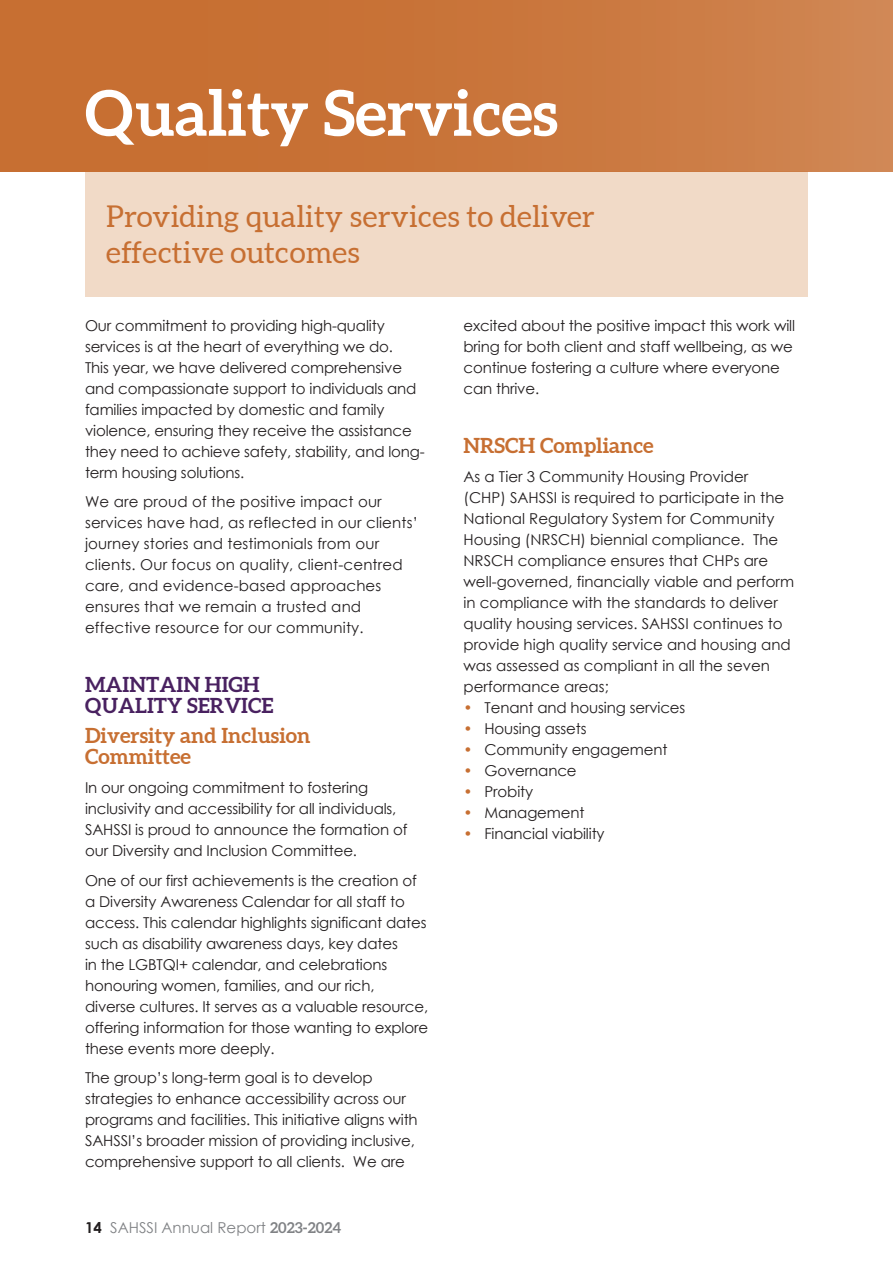
<style>
.page{position:relative;width:893px;height:1263px;background:#fff}
.page>*{position:absolute;margin:0;border:0;box-sizing:border-box;transform-origin:0 0}
.t1{font:700 63px "Aleo";color:#fff}
.t2{font:30px/36px "Aleo";letter-spacing:.005em;color:#c76f32}
.t3{font:700 21px/21px "Aleo";color:#c76f32}
.t4{font:700 21px/21px "Aleo";color:#492160}
.t5{font:15px/21px "Century Gothic";letter-spacing:-.01em;color:#231f20}
.t6{font:15px/21px "Century Gothic";letter-spacing:.01em;color:#231f20}
.t7{font:15px "Century Gothic";color:#808285}
.s1{font-weight:700;color:#231f20}
.s2{font-family:"Aleo";font-weight:700}
.s3{color:#c76f32}
</style>
<div class="page">
<div style="left:85px;top:171px;width:723px;height:126px;background:#f1dac7"></div>
<div style="left:0;top:0;width:893px;height:171px;background:linear-gradient(to right,#c56a2b,#ce834f)"></div>
<h1 class="t1" style="left:85px;top:74px;width:475px">Quality Services</h1>
<h2 class="t2" style="left:106px;top:200px;width:490px">Providing quality services to deliver effective outcomes</h2>
<p class="t5" style="left:85px;top:314px;width:341px">Our commitment to providing high-quality services is at the heart of everything we do.<br>This year, we have delivered comprehensive and compassionate support to individuals and families impacted by domestic and family violence, ensuring they receive the assistance they need to achieve safety, stability, and long&shy;term housing solutions.</p>
<p class="t6" style="left:85px;top:491px;width:334px">We are proud of the positive impact our services have had, as reflected in our clients’ journey stories and testimonials from our clients. Our focus on quality, client-centred care, and evidence-based approaches ensures that we remain a trusted and effective resource for our community.</p>
<h3 class="t4" style="left:85px;top:675px;width:190px">MAINTAIN HIGH<br>QUALITY SERVICE</h3>
<h3 class="t3" style="left:85px;top:725px;width:227px">Diversity and Inclusion<br>Committee</h3>
<p class="t5" style="left:85px;top:777px;width:324px">In our ongoing commitment to fostering inclusivity and accessibility for all individuals, SAHSSI is proud to announce the formation of our Diversity and Inclusion Committee.</p>
<p class="t5" style="left:85px;top:869px;width:345px">One of our first achievements is the creation of a Diversity Awareness Calendar for all staff to access. This calendar highlights significant dates such as disability awareness days, key dates<br>in the LGBTQI+ calendar, and celebrations honouring women, families, and our rich, diverse cultures. It serves as a valuable resource, offering information for those wanting to explore these events more deeply.</p>
<p class="t5" style="left:85px;top:1067px;width:334px">The group’s long-term goal is to develop strategies to enhance accessibility across our programs and facilities. This initiative aligns with SAHSSI’s broader mission of providing inclusive, comprehensive support to all clients. We are</p>
<p class="t7" style="left:85px;top:1218px;width:258px"><span class="s1">14</span> SAHSSI Annual Report <span class="s2">2023-2024</span></p>
<p class="t5" style="left:463px;top:314px;width:333px">excited about the positive impact this work will bring for both client and staff wellbeing, as we continue fostering a culture where everyone can thrive.</p>
<h3 class="t3" style="left:463px;top:435px;width:192px">NRSCH Compliance</h3>
<p class="t5" style="left:463px;top:466px;width:332px">As a Tier 3 Community Housing Provider (CHP) SAHSSI is required to participate in the National Regulatory System for Community Housing (NRSCH) biennial compliance. The NRSCH compliance ensures that CHPs are well-governed, financially viable and perform in compliance with the standards to deliver quality housing services. SAHSSI continues to provide high quality service and housing and was assessed as compliant in all the seven performance areas;</p>
<p class="t5" style="left:463px;top:697px;width:223px"><span class="s3">•</span> Tenant and housing services</p>
<p class="t5" style="left:463px;top:718px;width:124px"><span class="s3">•</span> Housing assets</p>
<p class="t5" style="left:463px;top:739px;width:205px"><span class="s3">•</span> Community engagement</p>
<p class="t5" style="left:463px;top:760px;width:115px"><span class="s3">•</span> Governance</p>
<p class="t5" style="left:463px;top:781px;width:71px"><span class="s3">•</span> Probity</p>
<p class="t5" style="left:463px;top:802px;width:122px"><span class="s3">•</span> Management</p>
<p class="t5" style="left:463px;top:823px;width:143px"><span class="s3">•</span> Financial viability</p>
</div>
